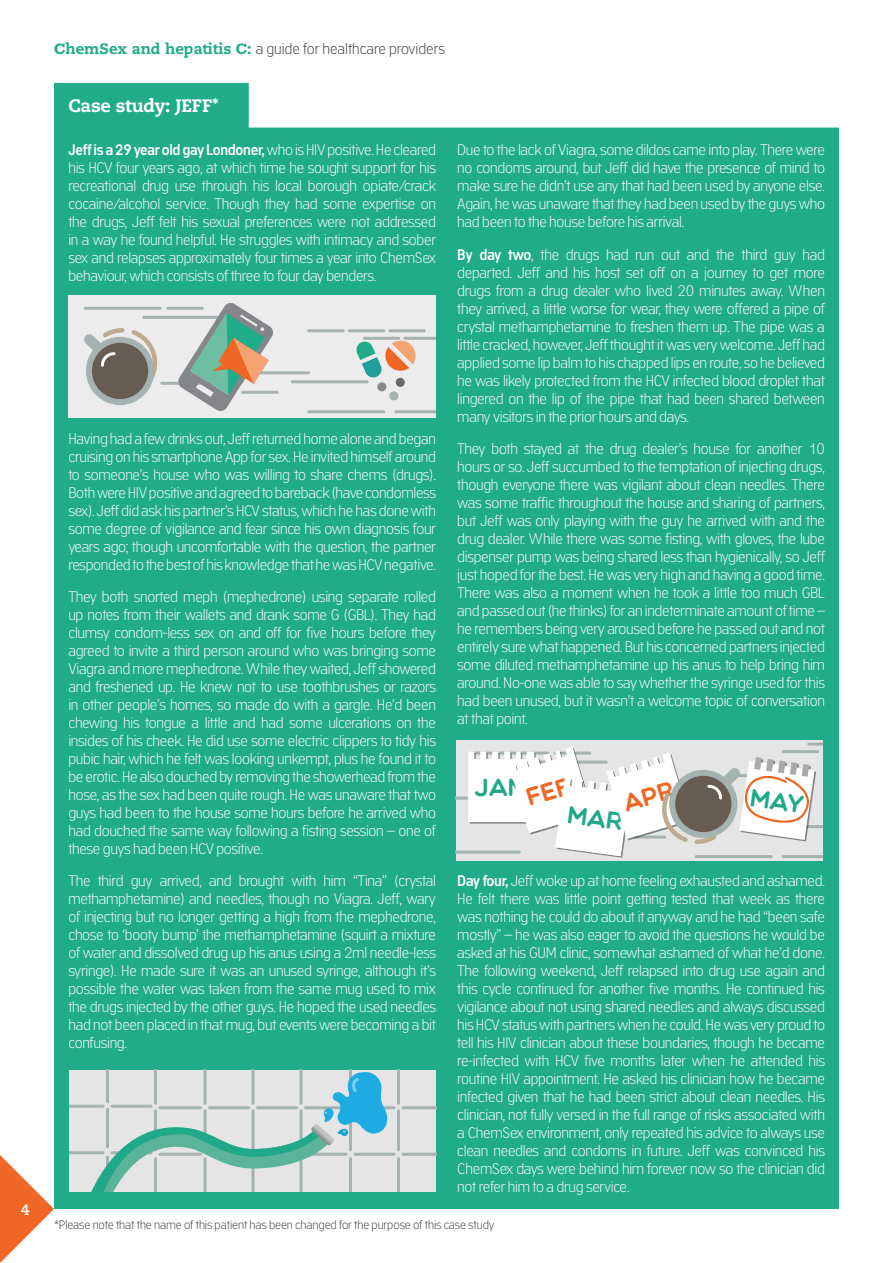
<style>
.page{position:relative;width:893px;height:1263px;background:#fff}
.page>*{position:absolute;margin:0;border:0;box-sizing:border-box;transform-origin:0 0}
.t1{font:25.05px "Multicolore";color:#1fa989}
.t2{font:800 18px "Caecilia LT Std";letter-spacing:-.01em;color:#fff}
.t3{font:300 15px/18px "Academy Sans";letter-spacing:-.02em;color:#fff;text-align:justify}
.t4{font:300 15px "Academy Sans";color:#3c3f41}
.t5{font:700 15px "Caecilia LT Std";color:#fff}
.t6{font:300 12px "Academy Sans";letter-spacing:-.01em;color:#3c3f41}
.s1{font-family:"Geo Slb 712 Md BT";font-weight:700;color:#20ab89}
.s2{font-family:"Caecilia LT Std";font-weight:800;color:#20ab89}
.s3{font-weight:600}
</style>
<div class="page">
<svg style="left:0;top:1155px;width:54px;height:108px"></svg>
<div style="left:54px;top:83px;width:785px;height:1126px;background:#20ab89"></div>
<div style="left:68px;top:296px;width:367px;height:122px;background:#ebeceb"></div>
<hr style="left:85px;top:307px;width:75px;height:3px;background:#a6b2b1">
<hr style="left:168px;top:307px;width:34px;height:3px;background:#a6b2b1">
<hr style="left:144px;top:316px;width:75px;height:3px;background:#a6b2b1">
<hr style="left:309px;top:329px;width:34px;height:3px;background:#a6b2b1">
<hr style="left:349px;top:329px;width:35px;height:3px;background:#a6b2b1">
<hr style="left:390px;top:329px;width:34px;height:3px;background:#a6b2b1">
<hr style="left:364px;top:337px;width:35px;height:3px;background:#a6b2b1">
<hr style="left:405px;top:337px;width:30px;height:3px;background:#a6b2b1">
<hr style="left:162px;top:382px;width:75px;height:3px;background:#a6b2b1">
<hr style="left:309px;top:410px;width:75px;height:3px;background:#a6b2b1">
<hr style="left:396px;top:410px;width:39px;height:3px;background:#a6b2b1">
<svg style="left:89px;top:340px;width:62px;height:62px"></svg>
<div style="left:86px;top:337px;width:68px;height:68px;border:6px solid #a6b2b1;border-radius:50%"></div>
<svg style="left:84px;top:328px;width:74px;height:55px"></svg>
<hr style="left:234px;top:371px;width:75px;height:3px;background:#a6b2b1">
<hr style="left:243px;top:391px;width:34px;height:3px;background:#a6b2b1">
<hr style="left:292px;top:380px;width:75px;height:3px;background:#a6b2b1">
<svg style="left:177px;top:303px;width:97px;height:108px"></svg>
<svg style="left:356px;top:339px;width:61px;height:40px"></svg>
<div style="left:377px;top:382px;width:9px;height:9px;background:#848689;border-radius:50%"></div>
<div style="left:389px;top:391px;width:9px;height:9px;background:#a6b2b1;border-radius:50%"></div>
<div style="left:396px;top:378px;width:9px;height:9px;background:#68686b;border-radius:50%"></div>
<div style="left:70px;top:1070px;width:366px;height:122px;background:#e4e5e4"></div>
<hr style="left:354px;top:1153px;width:42px;height:3px;background:#a5b3b0;border-radius:2px">
<hr style="left:354px;top:1106px;width:42px;height:3px;background:#a5b3b0;border-radius:2px">
<hr style="left:397px;top:1109px;width:3px;height:42px;background:#a5b3b0;border-radius:2px">
<svg style="left:397px;top:1153px;width:39px;height:39px"></svg>
<svg style="left:397px;top:1069px;width:39px;height:40px"></svg>
<svg style="left:69px;top:1069px;width:321px;height:123px"></svg>
<div style="left:456px;top:740px;width:366px;height:121px;background:#e4e5e4"></div>
<svg style="left:456px;top:742px;width:366px;height:116px"></svg>
<p class="t5" style="left:21px;top:1200px;width:10px">4</p>
<p class="t4" style="left:54px;top:39px;width:392px"><span class="s1">C</span><span class="s2">hemSex and hepatitis</span> <span class="s1">C</span><span class="s2">:</span> a guide for healthcare providers</p>
<p class="t2" style="left:68px;top:94px;width:152px">Case study: JEFF*</p>
<p class="t3" style="left:68px;top:141px;width:369px"><span class="s3">Jeff is a 29 year old gay Londoner,</span> who is HIV positive. He cleared his HCV four years ago, at which time he sought support for his recreational drug use through his local borough opiate/crack cocaine/alcohol service. Though they had some expertise on the drugs, Jeff felt his sexual preferences were not addressed in a way he found helpful. He struggles with intimacy and sober sex and relapses approximately four times a year into ChemSex behaviour, which consists of three to four day benders.</p>
<p class="t3" style="left:68px;top:429px;width:369px">Having had a few drinks out, Jeff returned home alone and began cruising on his smartphone App for sex. He invited himself around to someone’s house who was willing to share chems (drugs).<br>Both were HIV positive and agreed to bareback (have condomless sex). Jeff did ask his partner’s HCV status, which he has done with some degree of vigilance and fear since his own diagnosis four years ago; though uncomfortable with the question, the partner responded to the best of his knowledge that he was HCV negative.</p>
<p class="t3" style="left:68px;top:587px;width:369px">They both snorted meph (mephedrone) using separate rolled up notes from their wallets and drank some G (GBL). They had clumsy condom-less sex on and off for five hours before they agreed to invite a third person around who was bringing some Viagra and more mephedrone. While they waited, Jeff showered and freshened up. He knew not to use toothbrushes or razors in other people’s homes, so made do with a gargle. He’d been chewing his tongue a little and had some ulcerations on the insides of his cheek. He did use some electric clippers to tidy his pubic hair, which he felt was looking unkempt, plus he found it to be erotic. He also douched by removing the showerhead from the hose, as the sex had been quite rough. He was unaware that two guys had been to the house some hours before he arrived who had douched the same way following a fisting session – one of these guys had been HCV positive.</p>
<p class="t3" style="left:68px;top:871px;width:369px">The third guy arrived, and brought with him “Tina” (crystal methamphetamine) and needles, though no Viagra. Jeff, wary of injecting but no longer getting a high from the mephedrone, chose to ‘booty bump’ the methamphetamine (squirt a mixture of water and dissolved drug up his anus using a 2ml needle-less syringe). He made sure it was an unused syringe, although it’s possible the water was taken from the same mug used to mix the drugs injected by the other guys. He hoped the used needles had not been placed in that mug, but events were becoming a bit confusing.</p>
<p class="t3" style="left:457px;top:141px;width:369px">Due to the lack of Viagra, some dildos came into play. There were no condoms around, but Jeff did have the presence of mind to make sure he didn’t use any that had been used by anyone else.<br>Again, he was unaware that they had been used by the guys who had been to the house before his arrival.</p>
<p class="t3" style="left:457px;top:245px;width:369px"><span class="s3">By day two</span>, the drugs had run out and the third guy had departed. Jeff and his host set off on a journey to get more drugs from a drug dealer who lived 20 minutes away. When they arrived, a little worse for wear, they were offered a pipe of crystal methamphetamine to freshen them up. The pipe was a little cracked, however, Jeff thought it was very welcome. Jeff had applied some lip balm to his chapped lips en route, so he believed he was likely protected from the HCV infected blood droplet that lingered on the lip of the pipe that had been shared between many visitors in the prior hours and days.</p>
<p class="t3" style="left:457px;top:439px;width:369px">They both stayed at the drug dealer’s house for another 10 hours or so. Jeff succumbed to the temptation of injecting drugs, though everyone there was vigilant about clean needles. There was some traffic throughout the house and sharing of partners, but Jeff was only playing with the guy he arrived with and the drug dealer. While there was some fisting, with gloves, the lube dispenser pump was being shared less than hygienically, so Jeff just hoped for the best. He was very high and having a good time.<br>There was also a moment when he took a little too much GBL and passed out (he thinks) for an indeterminate amount of time – he remembers being very aroused before he passed out and not entirely sure what happened. But his concerned partners injected some diluted methamphetamine up his anus to help bring him around. No-one was able to say whether the syringe used for this had been unused, but it wasn’t a welcome topic of conversation at that point.</p>
<h1 class="t1" style="left:474px;top:772px;width:53px">JAN</h1>
<p class="t3" style="left:457px;top:871px;width:369px"><span class="s3">Day four,</span> Jeff woke up at home feeling exhausted and ashamed.<br>He felt there was little point getting tested that week as there was nothing he could do about it anyway and he had “been safe mostly” – he was also eager to avoid the questions he would be asked at his GUM clinic, somewhat ashamed of what he’d done.<br>The following weekend, Jeff relapsed into drug use again and this cycle continued for another five months. He continued his vigilance about not using shared needles and always discussed his HCV status with partners when he could. He was very proud to tell his HIV clinician about these boundaries, though he became re-infected with HCV five months later when he attended his routine HIV appointment. He asked his clinician how he became infected given that he had been strict about clean needles. His clinician, not fully versed in the full range of risks associated with a ChemSex environment, only repeated his advice to always use clean needles and condoms in future. Jeff was convinced his ChemSex days were behind him forever now so the clinician did not refer him to a drug service.</p>
<p class="t6" style="left:54px;top:1217px;width:442px">*Please note that the name of this patient has been changed for the purpose of this case study</p>
</div>
